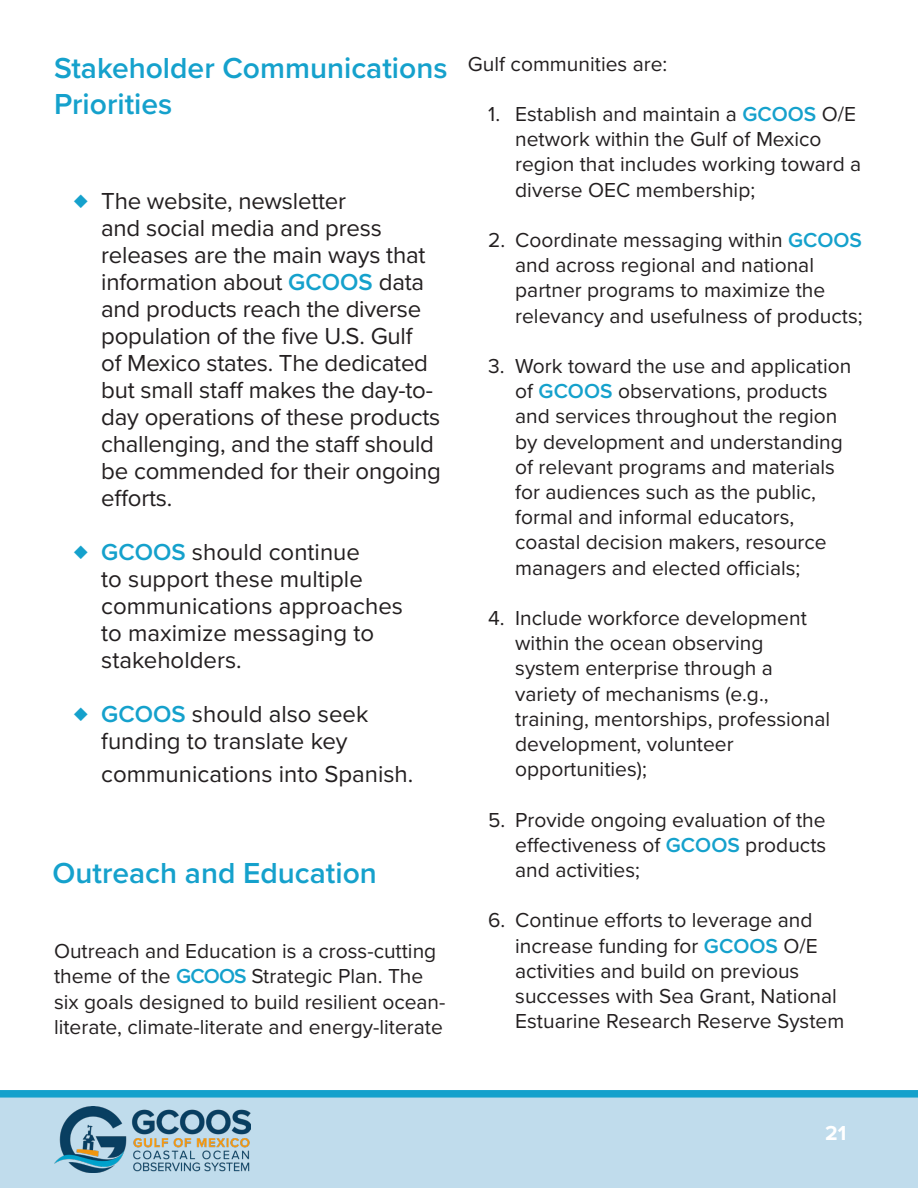
<style>
.page{position:relative;width:918px;height:1188px;background:#fff}
.page>*{position:absolute;margin:0;border:0;box-sizing:border-box;transform-origin:0 0}
.t1{font:600 30px/36px "Proxima Nova";color:#15a1cc}
.t2{font:24px/27px "Proxima Nova";letter-spacing:-.01em;color:#231f20}
.t3{font:21px/25.2px "Proxima Nova";color:#231f20}
.t4{font:700 21px "Proxima Nova";color:#fff}
.s1{font-size:27px;color:#15a1cc}
.s2{font-weight:600;color:#15a1cc}
</style>
<div class="page">
<div style="left:0;top:1098px;width:918px;height:90px;background:#c0dcec"></div>
<div style="left:0;top:1090px;width:918px;height:8px;background:#15a1cc"></div>
<img style="left:54px;top:1107px;width:197px;height:66px">
<h1 class="t1" style="left:54px;top:49px;width:395px">Stakeholder Communications<br>Priorities</h1>
<p class="t2" style="left:101px;top:187px;width:341px;text-indent:-27px"><span class="s1">♦</span> The website, newsletter<br>and social media and press releases are the main ways that information about <span class="s2">GCOOS</span> data and products reach the diverse population of the five U.S. Gulf<br>of Mexico states. The dedicated but small staff makes the day-to&shy;day operations of these products challenging, and the staff should be commended for their ongoing efforts.</p>
<p class="t2" style="left:101px;top:538px;width:303px;text-indent:-27px"><span class="s1">♦</span> <span class="s2">GCOOS</span> should continue<br>to support these multiple communications approaches to maximize messaging to stakeholders.</p>
<p class="t2" style="left:74px;top:700px;width:296px;text-align:center"><span class="s1">♦</span> <span class="s2">GCOOS</span> should also seek funding to translate key</p>
<p class="t2" style="left:101px;top:759px;width:314px">communications into Spanish.</p>
<h1 class="t1" style="left:53px;top:855px;width:326px">Outreach and Education</h1>
<p class="t3" style="left:54px;top:938px;width:393px">Outreach and Education is a cross-cutting theme of the <span class="s2">GCOOS</span> Strategic Plan. The six goals designed to build resilient ocean&shy;literate, climate-literate and energy-literate</p>
<p class="t3" style="left:468px;top:50px;width:201px">Gulf communities are:</p>
<p class="t3" style="left:515px;top:100px;width:348px;text-indent:-27px">1. Establish and maintain a <span class="s2">GCOOS</span> O/E network within the Gulf of Mexico region that includes working toward a diverse OEC membership;</p>
<p class="t3" style="left:515px;top:226px;width:349px;text-indent:-27px">2. Coordinate messaging within <span class="s2">GCOOS </span>and across regional and national partner programs to maximize the relevancy and usefulness of products;</p>
<p class="t3" style="left:515px;top:352px;width:338px;text-indent:-27px">3. Work toward the use and application of <span class="s2">GCOOS</span> observations, products and services throughout the region by development and understanding of relevant programs and materials for audiences such as the public, formal and informal educators, coastal decision makers, resource managers and elected officials;</p>
<p class="t3" style="left:515px;top:604px;width:317px;text-indent:-27px">4. Include workforce development within the ocean observing system enterprise through a variety of mechanisms (e.g., training, mentorships, professional development, volunteer opportunities);</p>
<p class="t3" style="left:515px;top:806px;width:313px;text-align:justify;text-indent:-27px">5. Provide ongoing evaluation of the effectiveness of <span class="s2">GCOOS</span> products and activities;</p>
<p class="t3" style="left:515px;top:907px;width:331px;text-indent:-27px">6. Continue efforts to leverage and increase funding for <span class="s2">GCOOS</span> O/E activities and build on previous successes with Sea Grant, National Estuarine Research Reserve System</p>
<p class="t4" style="left:825px;top:1117px;width:23px">21</p>
</div>
